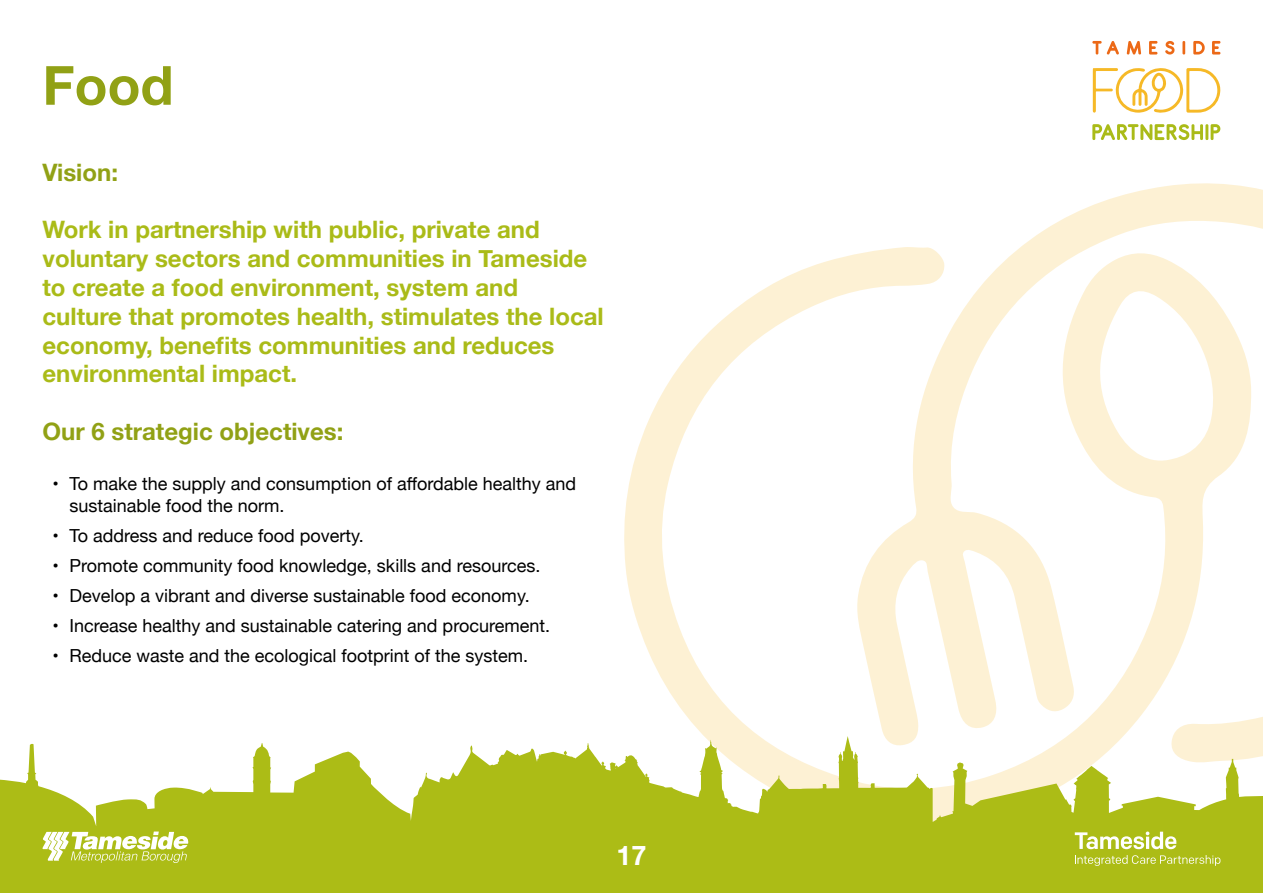
<style>
.page{position:relative;width:1263px;height:893px;background:#fff}
.page>*{position:absolute;margin:0;border:0;box-sizing:border-box;transform-origin:0 0}
.t1{font:700 54px "Helvetica Neue";color:#91a115}
.t2{font:700 27px "Helvetica Neue";color:#fff}
.t3{font:700 24px/28.8px "Helvetica Neue";color:#aabb18}
.t4{font:700 24px "Helvetica Neue";color:#91a115}
.t5{font:18px/21.6px "Helvetica Neue";color:#000}
</style>
<div class="page">
<svg style="left:1021px;top:183px;width:242px;height:553px"></svg>
<svg style="left:624px;top:247px;width:627px;height:489px"></svg>
<svg style="left:0;top:736px;width:1263px;height:157px;fill:#acbc16"></svg>
<svg style="left:1075px;top:855px;width:145px;height:11px;background:#bcc944"></svg>
<svg style="left:1075px;top:831px;width:101px;height:18px"></svg>
<svg style="left:42px;top:831px;width:147px;height:32px"></svg>
<svg style="left:1093px;top:68px;width:128px;height:45px"></svg>
<svg style="left:1092px;top:41px;width:27px;height:14px"></svg>
<svg style="left:1127px;top:41px;width:14px;height:14px"></svg>
<svg style="left:1149px;top:41px;width:8px;height:14px"></svg>
<svg style="left:1165px;top:41px;width:9px;height:14px"></svg>
<svg style="left:1182px;top:41px;width:3px;height:14px"></svg>
<svg style="left:1193px;top:41px;width:12px;height:14px"></svg>
<svg style="left:1212px;top:41px;width:8px;height:14px"></svg>
<svg style="left:1092px;top:124px;width:128px;height:16px"></svg>
<h1 class="t1" style="left:43px;top:43px;width:133px">Food</h1>
<h3 class="t4" style="left:43px;top:153px;width:77px">Vision:</h3>
<p class="t3" style="left:43px;top:216px;width:563px">Work in partnership with public, private and voluntary sectors and communities in Tameside to create a food environment, system and<br>culture that promotes health, stimulates the local economy, benefits communities and reduces environmental impact.</p>
<h3 class="t4" style="left:43px;top:413px;width:302px">Our 6 strategic objectives:</h3>
<p class="t5" style="left:70px;top:474px;width:508px;text-indent:-17px">• To make the supply and consumption of affordable healthy and sustainable food the norm.</p>
<p class="t5" style="left:53px;top:526px;width:313px">• To address and reduce food poverty.</p>
<p class="t5" style="left:53px;top:556px;width:489px">• Promote community food knowledge, skills and resources.</p>
<p class="t5" style="left:53px;top:586px;width:479px">• Develop a vibrant and diverse sustainable food economy.</p>
<p class="t5" style="left:53px;top:616px;width:499px">• Increase healthy and sustainable catering and procurement.</p>
<p class="t5" style="left:53px;top:646px;width:477px">• Reduce waste and the ecological footprint of the system.</p>
<h2 class="t2" style="left:616px;top:834px;width:32px">17</h2>
</div>
